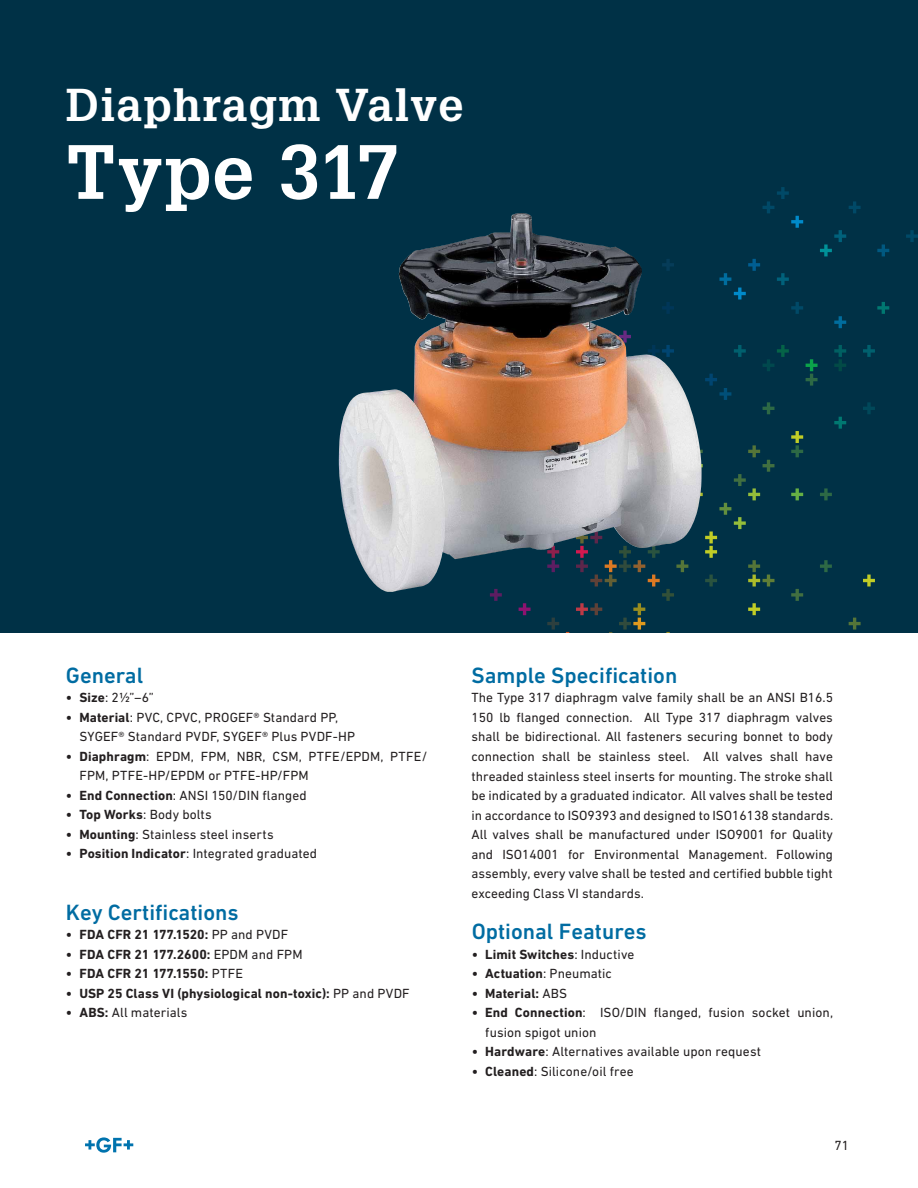
<style>
.page{position:relative;width:918px;height:1188px;background:#fff}
.page>*{position:absolute;margin:0;border:0;box-sizing:border-box;transform-origin:0 0}
.t1{font:700 75px "Glypha LT Std";letter-spacing:.01em;color:#fff}
.t2{font:700 45px "Glypha LT Std";letter-spacing:.025em;color:#fff}
.t3{font:500 22.5px "DIN Next W1 G";color:#006ca2}
.t4{font:13.5px/19.5px "DIN Next W1 G";color:#231f20}
.t5{font:700 13.5px "DIN Next W1 G";letter-spacing:.005em;color:#231f20}
.s1{font-weight:700}
.s2{font-weight:400}
</style>
<div class="page">
<svg style="left:85px;top:1137px;width:48px;height:16px"></svg>
<div style="left:0;top:0;width:918px;height:632px;background:#003146"></div>
<svg style="left:490px;top:592px;width:12px;height:9px"></svg>
<svg style="left:519px;top:187px;width:370px;height:446px"></svg>
<svg style="left:906px;top:230px;width:12px;height:12px"></svg>
<img style="left:339px;top:213px;width:363px;height:379px">
<h2 class="t2" style="left:66px;top:77px;width:399px">Diaphragm Valve</h2>
<h1 class="t1" style="left:66px;top:126px;width:334px">Type 317</h1>
<h3 class="t3" style="left:66px;top:662px;width:79px">General</h3>
<p class="t4" style="left:66px;top:688px;width:89px"><span class="s1">• Size</span>: 2½”–6”</p>
<p class="t4" style="left:79px;top:707px;width:277px;text-indent:-14px"><span class="s1">• Material</span>: PVC, CPVC, PROGEF® Standard PP,<br>SYGEF® Standard PVDF, SYGEF® Plus PVDF-HP</p>
<p class="t4" style="left:79px;top:746px;width:349px;text-indent:-14px"><span class="s1">• Diaphragm</span>: EPDM, FPM, NBR, CSM, PTFE/EPDM, PTFE/<br>FPM, PTFE-HP/EPDM or PTFE-HP/FPM</p>
<p class="t4" style="left:66px;top:785px;width:242px"><span class="s1">• End Connection</span>: ANSI 150/DIN flanged</p>
<p class="t4" style="left:66px;top:805px;width:147px"><span class="s1">• Top Works</span>: Body bolts</p>
<p class="t4" style="left:66px;top:824px;width:209px"><span class="s1">• Mounting</span>: Stainless steel inserts</p>
<p class="t4" style="left:66px;top:844px;width:253px"><span class="s1">• Position Indicator</span>: Integrated graduated</p>
<h3 class="t3" style="left:66px;top:899px;width:174px">Key Certifications</h3>
<p class="t5" style="left:66px;top:927px;width:224px">• FDA CFR 21 177.1520: <span class="s2">PP and PVDF</span></p>
<p class="t5" style="left:66px;top:946px;width:238px">• FDA CFR 21 177.2600: <span class="s2">EPDM and FPM</span></p>
<p class="t5" style="left:66px;top:966px;width:179px">• FDA CFR 21 177.1550: <span class="s2">PTFE</span></p>
<p class="t5" style="left:66px;top:985px;width:345px">• USP 25 Class VI (physiological non-toxic): <span class="s2">PP and PVDF</span></p>
<p class="t4" style="left:66px;top:1003px;width:123px"><span class="s1">• ABS:</span> All materials</p>
<h3 class="t3" style="left:472px;top:662px;width:207px">Sample Specification</h3>
<p class="t4" style="left:472px;top:688px;width:363px">The Type 317 diaphragm valve family shall be an ANSI B16.5<br>150 lb flanged connection. All Type 317 diaphragm valves shall be bidirectional. All fasteners securing bonnet to body connection shall be stainless steel. All valves shall have threaded stainless steel inserts for mounting. The stroke shall be indicated by a graduated indicator. All valves shall be tested in accordance to ISO9393 and designed to ISO16138 standards.<br>All valves shall be manufactured under ISO9001 for Quality and ISO14001 for Environmental Management. Following assembly, every valve shall be tested and certified bubble tight exceeding Class VI standards.</p>
<h3 class="t3" style="left:472px;top:919px;width:177px">Optional Features</h3>
<p class="t5" style="left:472px;top:946px;width:164px">• Limit Switches<span class="s2">: Inductive</span></p>
<p class="t5" style="left:472px;top:966px;width:142px">• Actuation<span class="s2">: Pneumatic</span></p>
<p class="t5" style="left:472px;top:985px;width:97px">• Material: <span class="s2">ABS</span></p>
<p class="t4" style="left:485px;top:1003px;width:349px;text-indent:-14px"><span class="s1">• End Connection</span>: ISO/DIN flanged, fusion socket union, fusion spigot union</p>
<p class="t4" style="left:472px;top:1042px;width:291px"><span class="s1">• Hardware</span>: Alternatives available upon request</p>
<p class="t4" style="left:472px;top:1061px;width:164px"><span class="s1">• Cleaned</span>: Silicone/oil free</p>
<p class="t4" style="left:835px;top:1136px;width:16px">71</p>
</div>
